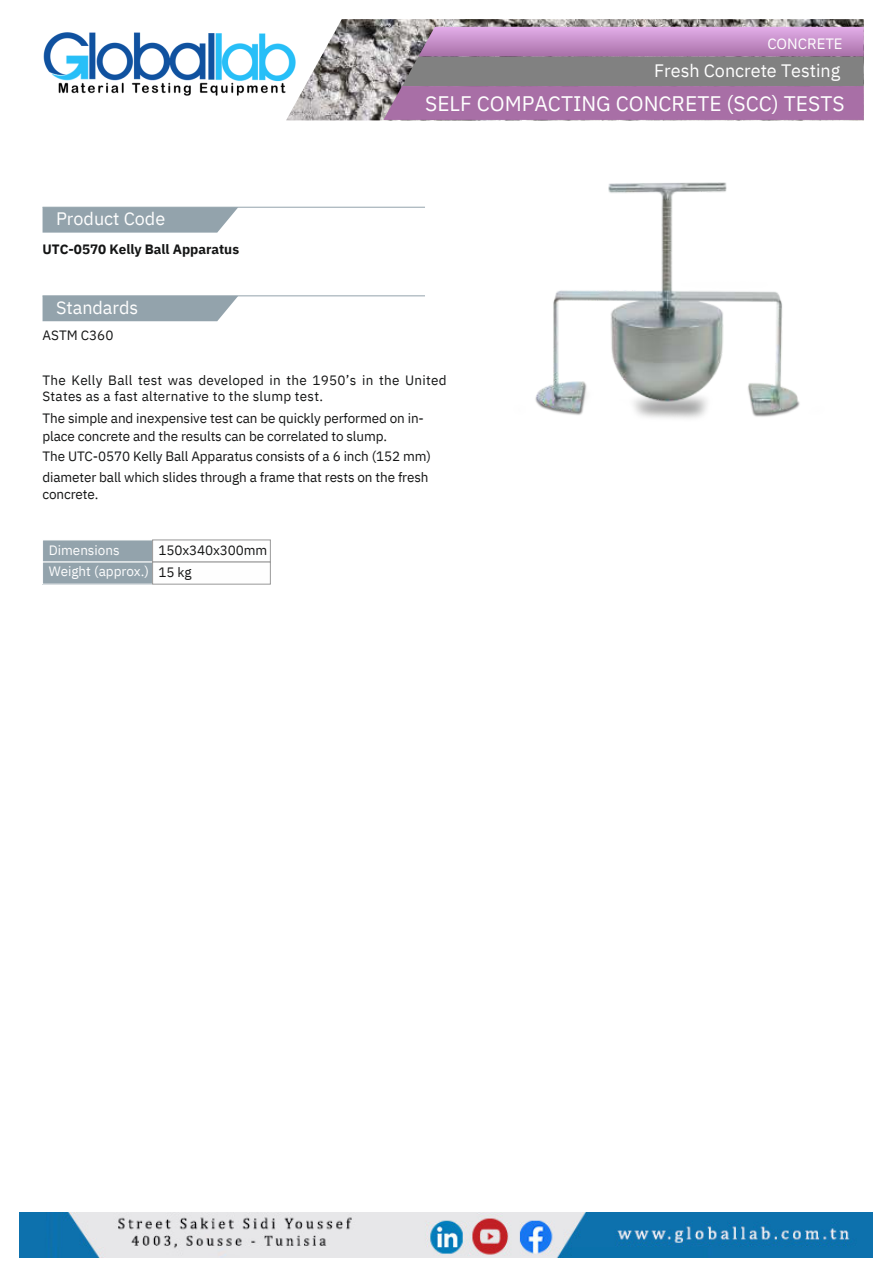
<style>
.page{position:relative;width:894px;height:1264px;background:#fff}
.page>*{position:absolute;margin:0;border:0;box-sizing:border-box;transform-origin:0 0}
.t1{font:21px "IBM Plex Sans";color:#fefefe}
.t2{font:18px "IBM Plex Sans";color:#fefefe}
.t3{font:15px "IBM Plex Sans";color:#fefefe}
.t4{font:13.5px/21.3px "IBM Plex Sans";letter-spacing:-.01em;color:#141515}
.t5{font:13.5px/15.8px "IBM Plex Sans";letter-spacing:.015em;color:#141515}
.t6{font:700 13.5px "IBM Plex Sans";color:#141515}
.t7{font:13.5px/21.3px "IBM Plex Sans";color:#fefefe}
</style>
<div class="page">
<img style="left:286px;top:19px;width:577px;height:101px">
<svg style="left:383px;top:27px;width:480px;height:93px;background:#a47fa3"></svg>
<svg style="left:43px;top:208px;width:195px;height:25px;background:#9aa9b1"></svg>
<hr style="left:43px;top:207px;width:382px;height:1px;background:#93a3ac">
<div style="left:43px;top:296px;width:195px;height:25px;background:#93a3ac"></div>
<hr style="left:43px;top:295px;width:382px;height:1px;background:#93a3ac">
<img style="left:535px;top:396px;width:265px;height:21px">
<img style="left:536px;top:182px;width:261px;height:232px">
<div style="left:43px;top:540px;width:109px;height:22px;background:#93a3ac"></div>
<div style="left:42px;top:539px;width:111px;height:23px;border:1px solid #fefefe"></div>
<div style="left:43px;top:562px;width:109px;height:22px;background:#93a3ac"></div>
<div style="left:42px;top:562px;width:111px;height:22px;border:1px solid #fefefe"></div>
<div style="left:152px;top:539px;width:118px;height:23px;border:1px solid #989898"></div>
<div style="left:152px;top:562px;width:118px;height:22px;border:1px solid #989898"></div>
<img style="left:43px;top:30px;width:253px;height:79px">
<img style="left:19px;top:1212px;width:853px;height:45px">
<h1 class="t3" style="left:767px;top:33px;width:77px">CONCRETE</h1>
<h5 class="t2" style="left:654px;top:58px;width:187px">Fresh Concrete Testing</h5>
<h2 class="t2" style="left:56px;top:207px;width:111px">Product Code</h2>
<p class="t6" style="left:43px;top:241px;width:198px">UTC-0570 Kelly Ball Apparatus</p>
<p class="t2" style="left:56px;top:295px;width:84px">Standards</p>
<p class="t4" style="left:43px;top:324px;width:72px">ASTM C360</p>
<p class="t1" style="left:425px;top:89px;width:421px">SELF COMPACTING CONCRETE (SCC) TESTS</p>
<h2 class="t5" style="left:43px;top:372px;width:405px">The Kelly Ball test was developed in the 1950’s in the United<br>States as a fast alternative to the slump test.</h2>
<h4 class="t4" style="left:43px;top:407px;width:383px">The simple and inexpensive test can be quickly performed on in-</h4>
<p class="t4" style="left:43px;top:425px;width:346px">place concrete and the results can be correlated to slump.</p>
<p class="t4" style="left:43px;top:445px;width:390px">The UTC-0570 Kelly Ball Apparatus consists of a 6 inch (152 mm)</p>
<p class="t4" style="left:43px;top:466px;width:387px">diameter ball which slides through a frame that rests on the fresh</p>
<p class="t4" style="left:43px;top:483px;width:57px">concrete.</p>
<p class="t7" style="left:49px;top:539px;width:102px">Dimensions<br>Weight (approx.)</p>
<p class="t4" style="left:158px;top:539px;width:110px">150x340x300mm<br>15 kg</p>
</div>
